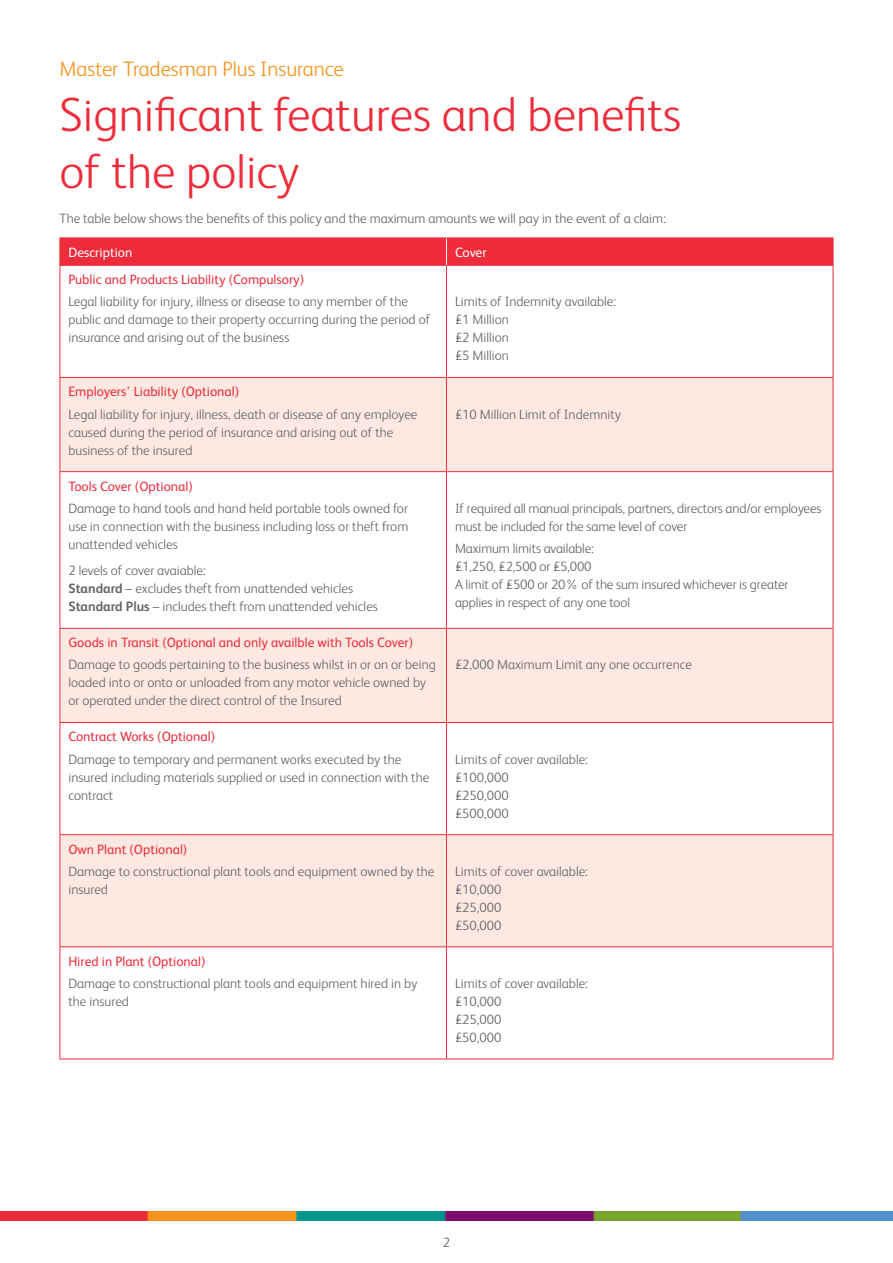
<style>
.page{position:relative;width:893px;height:1263px;background:#fff}
.page>*{position:absolute;margin:0;border:0;box-sizing:border-box;transform-origin:0 0}
.t1{font:300 48px/57.6px "FS Albert";color:#ee2c3b}
.t2{font:300 21px "FS Albert";color:#f7931d}
.t3{font:300 13.5px/18px "FS Albert";color:#636366}
.t4{font:13.5px "FS Albert";color:#ee2c3b}
.t5{font:13.5px "FS Albert";color:#fff}
.s1{font-weight:700}
</style>
<div class="page">
<img style="left:0;top:1212px;width:893px;height:8px">
<svg style="left:61px;top:378px;width:772px;height:568px;fill:#fde9e2"></svg>
<hr style="left:60px;top:237px;width:386px;height:1px;background:#ee2c3b">
<hr style="left:446px;top:237px;width:387px;height:1px;background:#ee2c3b">
<hr style="left:60px;top:265px;width:386px;height:1px;background:#ee2c3b">
<hr style="left:60px;top:266px;width:1px;height:111px;background:#ee2c3b">
<hr style="left:446px;top:265px;width:387px;height:1px;background:#ee2c3b">
<hr style="left:446px;top:266px;width:1px;height:111px;background:#ee2c3b">
<hr style="left:833px;top:266px;width:1px;height:111px;background:#ee2c3b">
<hr style="left:60px;top:377px;width:386px;height:1px;background:#ee2c3b">
<hr style="left:60px;top:378px;width:1px;height:93px;background:#ee2c3b">
<hr style="left:446px;top:377px;width:387px;height:1px;background:#ee2c3b">
<hr style="left:446px;top:378px;width:1px;height:93px;background:#ee2c3b">
<hr style="left:833px;top:378px;width:1px;height:93px;background:#ee2c3b">
<hr style="left:60px;top:471px;width:386px;height:1px;background:#ee2c3b">
<hr style="left:60px;top:472px;width:1px;height:156px;background:#ee2c3b">
<hr style="left:446px;top:471px;width:387px;height:1px;background:#ee2c3b">
<hr style="left:446px;top:472px;width:1px;height:156px;background:#ee2c3b">
<hr style="left:833px;top:472px;width:1px;height:156px;background:#ee2c3b">
<hr style="left:60px;top:628px;width:386px;height:1px;background:#ee2c3b">
<hr style="left:60px;top:629px;width:1px;height:93px;background:#ee2c3b">
<hr style="left:446px;top:628px;width:387px;height:1px;background:#ee2c3b">
<hr style="left:446px;top:629px;width:1px;height:93px;background:#ee2c3b">
<hr style="left:833px;top:629px;width:1px;height:93px;background:#ee2c3b">
<hr style="left:60px;top:722px;width:386px;height:1px;background:#ee2c3b">
<hr style="left:60px;top:723px;width:1px;height:111px;background:#ee2c3b">
<hr style="left:446px;top:722px;width:387px;height:1px;background:#ee2c3b">
<hr style="left:446px;top:723px;width:1px;height:111px;background:#ee2c3b">
<hr style="left:833px;top:723px;width:1px;height:111px;background:#ee2c3b">
<hr style="left:60px;top:834px;width:386px;height:1px;background:#ee2c3b">
<hr style="left:60px;top:835px;width:1px;height:111px;background:#ee2c3b">
<hr style="left:446px;top:834px;width:387px;height:1px;background:#ee2c3b">
<hr style="left:446px;top:835px;width:1px;height:111px;background:#ee2c3b">
<hr style="left:833px;top:835px;width:1px;height:111px;background:#ee2c3b">
<hr style="left:60px;top:946px;width:386px;height:1px;background:#ee2c3b">
<hr style="left:60px;top:947px;width:1px;height:112px;background:#ee2c3b">
<hr style="left:446px;top:946px;width:387px;height:1px;background:#ee2c3b">
<hr style="left:446px;top:947px;width:1px;height:112px;background:#ee2c3b">
<hr style="left:833px;top:947px;width:1px;height:112px;background:#ee2c3b">
<hr style="left:60px;top:1059px;width:386px;height:1px;background:#ee2c3b">
<hr style="left:446px;top:1059px;width:387px;height:1px;background:#ee2c3b">
<div style="left:60px;top:238px;width:774px;height:27px;background:#ee2c3b"></div>
<h2 class="t2" style="left:60px;top:55px;width:286px">Master Tradesman Plus Insurance</h2>
<p class="t1" style="left:60px;top:83px;width:623px">Significant features and benefits of the policy</p>
<p class="t3" style="left:60px;top:209px;width:608px">The table below shows the benefits of this policy and the maximum amounts we will pay in the event of a claim:</p>
<p class="t5" style="left:68px;top:243px;width:66px">Description</p>
<p class="t5" style="left:455px;top:243px;width:33px">Cover</p>
<p class="t4" style="left:68px;top:271px;width:237px">Public and Products Liability (Compulsory)</p>
<p class="t3" style="left:68px;top:292px;width:363px">Legal liability for injury, illness or disease to any member of the public and damage to their property occurring during the period of insurance and arising out of the business</p>
<p class="t3" style="left:455px;top:292px;width:163px">Limits of Indemnity available:</p>
<p class="t3" style="left:455px;top:310px;width:55px">£1 Million</p>
<p class="t3" style="left:455px;top:328px;width:55px">£2 Million</p>
<p class="t3" style="left:455px;top:346px;width:55px">£5 Million</p>
<p class="t4" style="left:68px;top:383px;width:172px">Employers’ Liability (Optional)</p>
<p class="t3" style="left:68px;top:404px;width:351px">Legal liability for injury, illness, death or disease of any employee caused during the period of insurance and arising out of the business of the insured</p>
<p class="t3" style="left:455px;top:404px;width:168px">£10 Million Limit of Indemnity</p>
<p class="t4" style="left:68px;top:477px;width:126px">Tools Cover (Optional)</p>
<p class="t3" style="left:68px;top:498px;width:341px;text-align:justify">Damage to hand tools and hand held portable tools owned for use in connection with the business including loss or theft from unattended vehicles</p>
<p class="t3" style="left:68px;top:561px;width:139px">2 levels of cover avaiable:</p>
<p class="t3" style="left:68px;top:579px;width:286px"><span class="s1">Standard</span> – excludes theft from unattended vehicles</p>
<p class="t3" style="left:68px;top:597px;width:311px"><span class="s1">Standard Plus</span> – includes theft from unattended vehicles</p>
<p class="t3" style="left:455px;top:498px;width:368px">If required all manual principals, partners, directors and/or employees must be included for the same level of cover</p>
<p class="t3" style="left:455px;top:539px;width:140px">Maximum limits available:</p>
<p class="t3" style="left:455px;top:557px;width:138px">£1,250, £2,500 or £5,000</p>
<p class="t3" style="left:455px;top:575px;width:335px">A limit of £500 or 20% of the sum insured whichever is greater applies in respect of any one tool</p>
<p class="t4" style="left:68px;top:634px;width:346px">Goods in Transit (Optional and only availble with Tools Cover)</p>
<p class="t3" style="left:68px;top:655px;width:369px">Damage to goods pertaining to the business whilst in or on or being loaded into or onto or unloaded from any motor vehicle owned by or operated under the direct control of the Insured</p>
<p class="t3" style="left:455px;top:655px;width:238px">£2,000 Maximum Limit any one occurrence</p>
<p class="t4" style="left:68px;top:728px;width:148px">Contract Works (Optional)</p>
<p class="t3" style="left:68px;top:749px;width:362px">Damage to temporary and permanent works executed by the insured including materials supplied or used in connection with the contract</p>
<p class="t3" style="left:455px;top:749px;width:135px">Limits of cover available:</p>
<p class="t3" style="left:455px;top:767px;width:55px">£100,000</p>
<p class="t3" style="left:455px;top:785px;width:55px">£250,000</p>
<p class="t3" style="left:455px;top:803px;width:55px">£500,000</p>
<p class="t4" style="left:68px;top:840px;width:120px">Own Plant (Optional)</p>
<p class="t3" style="left:68px;top:861px;width:368px">Damage to constructional plant tools and equipment owned by the insured</p>
<p class="t3" style="left:455px;top:861px;width:135px">Limits of cover available:</p>
<p class="t3" style="left:455px;top:879px;width:48px">£10,000</p>
<p class="t3" style="left:455px;top:897px;width:48px">£25,000</p>
<p class="t3" style="left:455px;top:915px;width:48px">£50,000</p>
<p class="t4" style="left:68px;top:952px;width:139px">Hired in Plant (Optional)</p>
<p class="t3" style="left:68px;top:974px;width:350px">Damage to constructional plant tools and equipment hired in by the insured</p>
<p class="t3" style="left:455px;top:974px;width:135px">Limits of cover available:</p>
<p class="t3" style="left:455px;top:992px;width:48px">£10,000</p>
<p class="t3" style="left:455px;top:1010px;width:48px">£25,000</p>
<p class="t3" style="left:455px;top:1028px;width:48px">£50,000</p>
<p class="t3" style="left:443px;top:1233px;width:9px">2</p>
</div>
